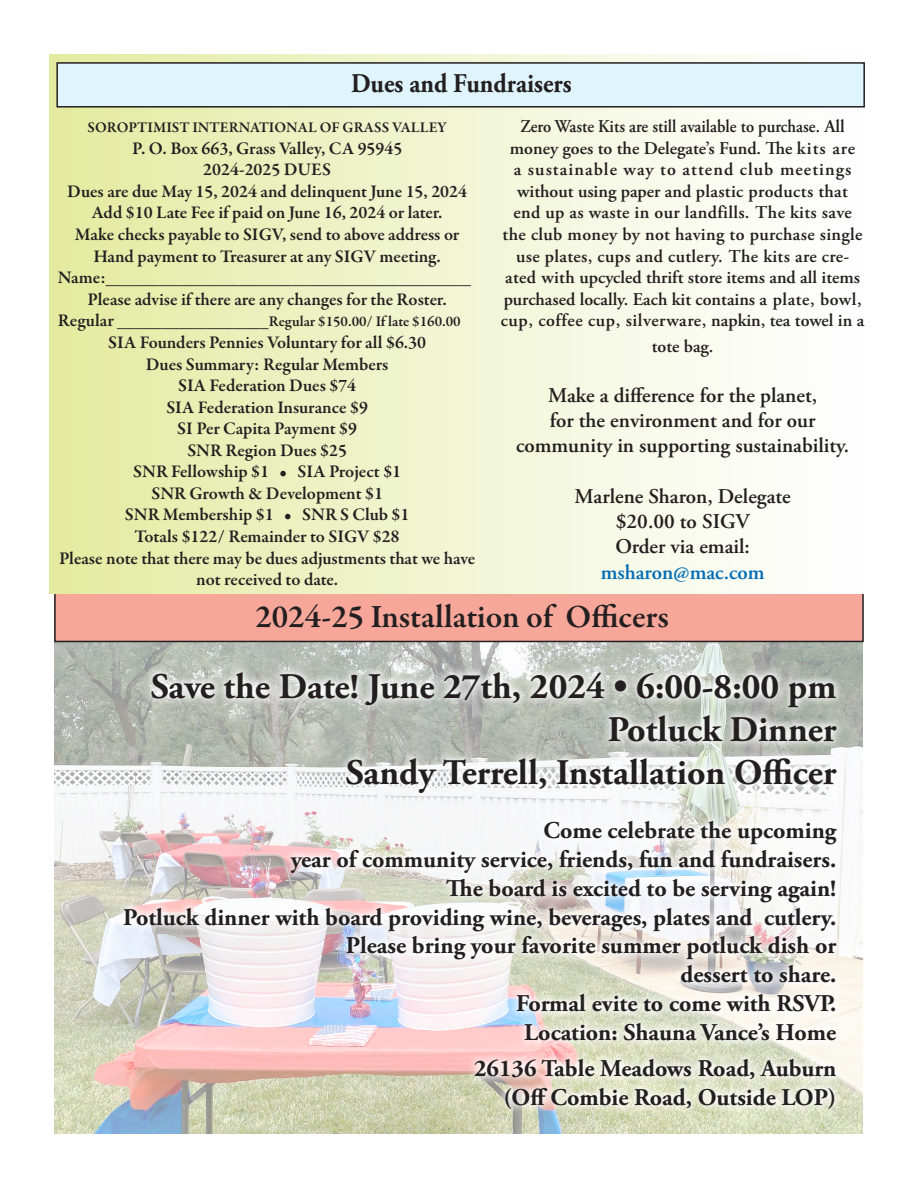
<style>
.page{position:relative;width:918px;height:1188px;background:#fff}
.page>*{position:absolute;margin:0;border:0;box-sizing:border-box;transform-origin:0 0}
.t1{font:700 36px "Adobe Garamond Pro";color:#231f20}
.t2{font:600 33px "Garamond Premr Pro";color:#231f20}
.t3{font:700 27px "Adobe Garamond Pro";color:#231f20;scale:.92 1}
.t4{font:700 24px "Adobe Garamond Pro";color:#231f20}
.t5{font:600 21px/25.3px "Adobe Garamond Pro";color:#231f20;text-align:center}
.t6{font:600 18px/21.6px "Garamond Premr Pro";letter-spacing:-.005em;color:#231f20;text-align:center}
.t7{font:600 18px/21.6px "Adobe Garamond Pro";letter-spacing:.02em;color:#231f20;text-align:center;scale:.92 1}
.t8{font:600 18px "Adobe Garamond Pro";letter-spacing:.02em;color:#231f20}
.t9{font:600 15px "Garamond Premr Pro";color:#231f20}
.s1{font-size:18px}
.s2{color:#006bb6}
</style>
<div class="page">
<img style="left:55px;top:642px;width:807px;height:492px">
<div style="left:55px;top:589px;width:808px;height:52px;background:#f7a79a"></div>
<div style="left:54px;top:589px;width:810px;height:53px;border:2px solid #231f20"></div>
<svg style="left:115px;top:663px;width:731px;height:454px"></svg>
<div style="left:49px;top:54px;width:820px;height:540px;background:linear-gradient(to right,#e3eba2,#fff)"></div>
<div style="left:57px;top:63px;width:807px;height:44px;background:#e0f4fc"></div>
<div style="left:56px;top:62px;width:809px;height:46px;border:2px solid #231f20"></div>
<p class="t3" style="left:351px;top:68px;width:241px">Dues and Fundraisers</p>
<p class="t9" style="left:88px;top:118px;width:361px">SOROPTIMIST INTERNATIONAL OF GRASS VALLEY</p>
<p class="t6" style="left:58px;top:138px;width:415px">P. O. Box 663, Grass Valley, CA 95945<br>2024-2025 DUES<br>Dues are due May 15, 2024 and delinquent June 15, 2024<br>Add $10 Late Fee if paid on June 16, 2024 or later.<br>Make checks payable to SIGV, send to above address or Hand payment to Treasurer at any SIGV meeting.<br>Name:_________________________________________ Please advise if there are any changes for the Roster.</p>
<p class="t9" style="left:58px;top:313px;width:404px"><span class="s1">Regular _________________</span>Regular $150.00/ If late $160.00</p>
<p class="t6" style="left:59px;top:332px;width:418px">SIA Founders Pennies Voluntary for all $6.30<br>Dues Summary: Regular Members<br>SIA Federation Dues $74<br>SIA Federation Insurance $9<br>SI Per Capita Payment $9<br>SNR Region Dues $25<br>SNR Fellowship $1 • SIA Project $1<br>SNR Growth &amp; Development $1<br>SNR Membership $1 • SNR S Club $1<br>Totals $122/ Remainder to SIGV $28<br>Please note that there may be dues adjustments that we have not received to date.</p>
<p class="t7" style="left:501px;top:116px;width:397px">Zero Waste Kits are still available to purchase. All money goes to the Delegate’s Fund. The kits are<br>a sustainable way to attend club meetings without using paper and plastic products that<br>end up as waste in our landfills. The kits save the club money by not having to purchase single use plates, cups and cutlery. The kits are cre&shy;ated with upcycled thrift store items and all items purchased locally. Each kit contains a plate, bowl, cup, coffee cup, silverware, napkin, tea towel in a</p>
<p class="t8" style="left:652px;top:336px;width:63px">tote bag.</p>
<p class="t5" style="left:516px;top:383px;width:335px">Make a difference for the planet,<br>for the environment and for our community in supporting sustainability.</p>
<p class="t5" style="left:574px;top:484px;width:218px">Marlene Sharon, Delegate $20.00 to SIGV<br>Order via email: <span class="s2">msharon@mac.com</span></p>
<p class="t2" style="left:256px;top:596px;width:415px">2024-25 Installation of Officers</p>
<p class="t1" style="left:151px;top:665px;width:687px">Save the Date! June 27th, 2024 • 6:00-8:00 pm</p>
<p class="t1" style="left:608px;top:709px;width:230px">Potluck Dinner</p>
<p class="t1" style="left:346px;top:752px;width:492px">Sandy Terrell, Installation Officer</p>
<p class="t4" style="left:543px;top:817px;width:294px">Come celebrate the upcoming</p>
<p class="t4" style="left:291px;top:845px;width:547px">year of community service, friends, fun and fundraisers.</p>
<p class="t4" style="left:446px;top:874px;width:392px">The board is excited to be serving again!</p>
<p class="t4" style="left:123px;top:903px;width:715px">Potluck dinner with board providing wine, beverages, plates and cutlery.</p>
<p class="t4" style="left:346px;top:932px;width:492px">Please bring your favorite summer potluck dish or</p>
<p class="t4" style="left:681px;top:961px;width:157px">dessert to share.</p>
<p class="t4" style="left:516px;top:989px;width:322px">Formal evite to come with RSVP.</p>
<p class="t4" style="left:524px;top:1018px;width:314px">Location: Shauna Vance’s Home</p>
<p class="t4" style="left:474px;top:1054px;width:364px">26136 Table Meadows Road, Auburn</p>
<p class="t4" style="left:503px;top:1083px;width:334px">(Off Combie Road, Outside LOP)</p>
</div>
